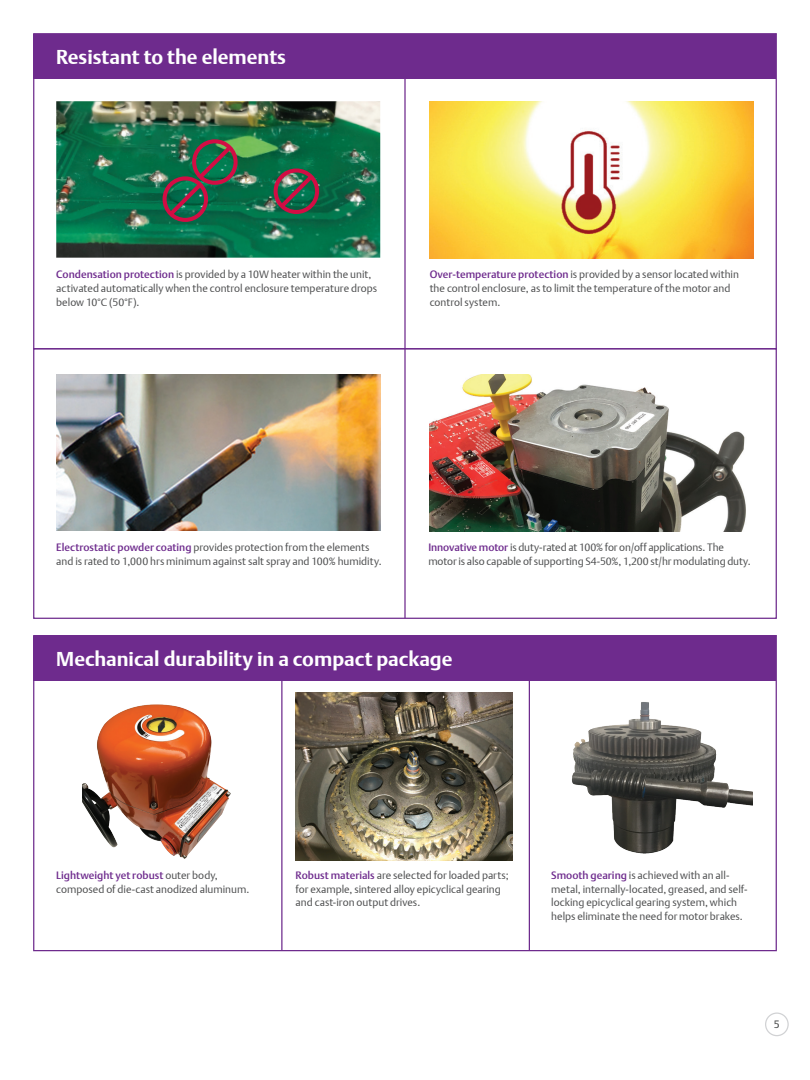
<style>
.page{position:relative;width:810px;height:1080px;background:#fff}
.page>*{position:absolute;margin:0;border:0;box-sizing:border-box;transform-origin:0 0}
.t1{font:700 20px "DTL Argo T";color:#fff}
.t2{font:10.62px/13.8px "DTL Argo T Light";color:#4b4c4d}
.t3{font:500 10.62px "DTL Argo ST";color:#6e2b8d}
.t4{font:10.62px "DTL Argo T";color:#4b4c4d}
.s1{font-family:"DTL Argo ST";font-weight:500;color:#6e2b8d}
.s2{font-family:"DTL Argo T Light";font-weight:400;color:#4b4c4d}
</style>
<div class="page">
<div style="left:765px;top:1012px;width:24px;height:24px;border:1px solid #d1d2d4;border-radius:50%"></div>
<div style="left:33px;top:348px;width:744px;height:271px;border:1px solid #6e2b8d"></div>
<div style="left:34px;top:34px;width:742px;height:45px;background:#6e2b8d"></div>
<div style="left:34px;top:636px;width:742px;height:45px;background:#6e2b8d"></div>
<hr style="left:404px;top:79px;width:2px;height:270px;background:#6e2b8d">
<hr style="left:404px;top:348px;width:2px;height:270px;background:#6e2b8d">
<hr style="left:281px;top:681px;width:1px;height:270px;background:#6e2b8d">
<hr style="left:529px;top:681px;width:1px;height:270px;background:#6e2b8d">
<img style="left:56px;top:101px;width:324px;height:157px">
<img style="left:56px;top:374px;width:324px;height:157px">
<img style="left:82px;top:704px;width:149px;height:155px">
<img style="left:430px;top:101px;width:324px;height:157px">
<img style="left:430px;top:374px;width:316px;height:157px">
<svg style="left:164px;top:141px;width:73px;height:79px;background:#395c4b"></svg>
<div style="left:274px;top:168px;width:45px;height:46px;border:4px solid #d20d44;border-radius:50%"></div>
<svg style="left:275px;top:170px;width:43px;height:43px;background:#5a5450"></svg>
<img style="left:572px;top:702px;width:180px;height:152px">
<img style="left:296px;top:693px;width:217px;height:168px">
<h1 class="t1" style="left:56px;top:45px;width:231px">Resistant to the elements</h1>
<p class="t2" style="left:56px;top:267px;width:322px"><span class="s1">Condensation protection</span> is provided by a 10W heater within the unit, activated automatically when the control enclosure temperature drops below 10°C (50°F).</p>
<p class="t2" style="left:430px;top:267px;width:311px"><span class="s1">Over-temperature protection</span> is provided by a sensor located within the control enclosure, as to limit the temperature of the motor and control system.</p>
<p class="t2" style="left:56px;top:541px;width:327px"><span class="s1">Electrostatic powder coating</span> provides protection from the elements and is rated to 1,000 hrs minimum against salt spray and 100% humidity.</p>
<p class="t2" style="left:428px;top:541px;width:324px"><span class="s1">Innovative motor</span> is duty-rated at 100% for on/off applications. The motor is also capable of supporting S4-50%, 1,200 st/hr modulating duty.</p>
<h1 class="t1" style="left:56px;top:647px;width:398px">Mechanical durability in a compact package</h1>
<p class="t3" style="left:56px;top:869px;width:163px">Lightweight yet robust <span class="s2">outer body,</span></p>
<p class="t2" style="left:56px;top:882px;width:195px">composed of die-cast anodized aluminum.</p>
<p class="t2" style="left:296px;top:868px;width:214px"><span class="s1">Robust materials</span> are selected for loaded parts; for example, sintered alloy epicyclical gearing and cast-iron output drives.</p>
<p class="t2" style="left:551px;top:868px;width:198px"><span class="s1">Smooth gearing</span> is achieved with an all&shy;metal, internally-located, greased, and self&shy;locking epicyclical gearing system, which helps eliminate the need for motor brakes.</p>
<p class="t4" style="left:774px;top:1018px;width:7px">5</p>
</div>
